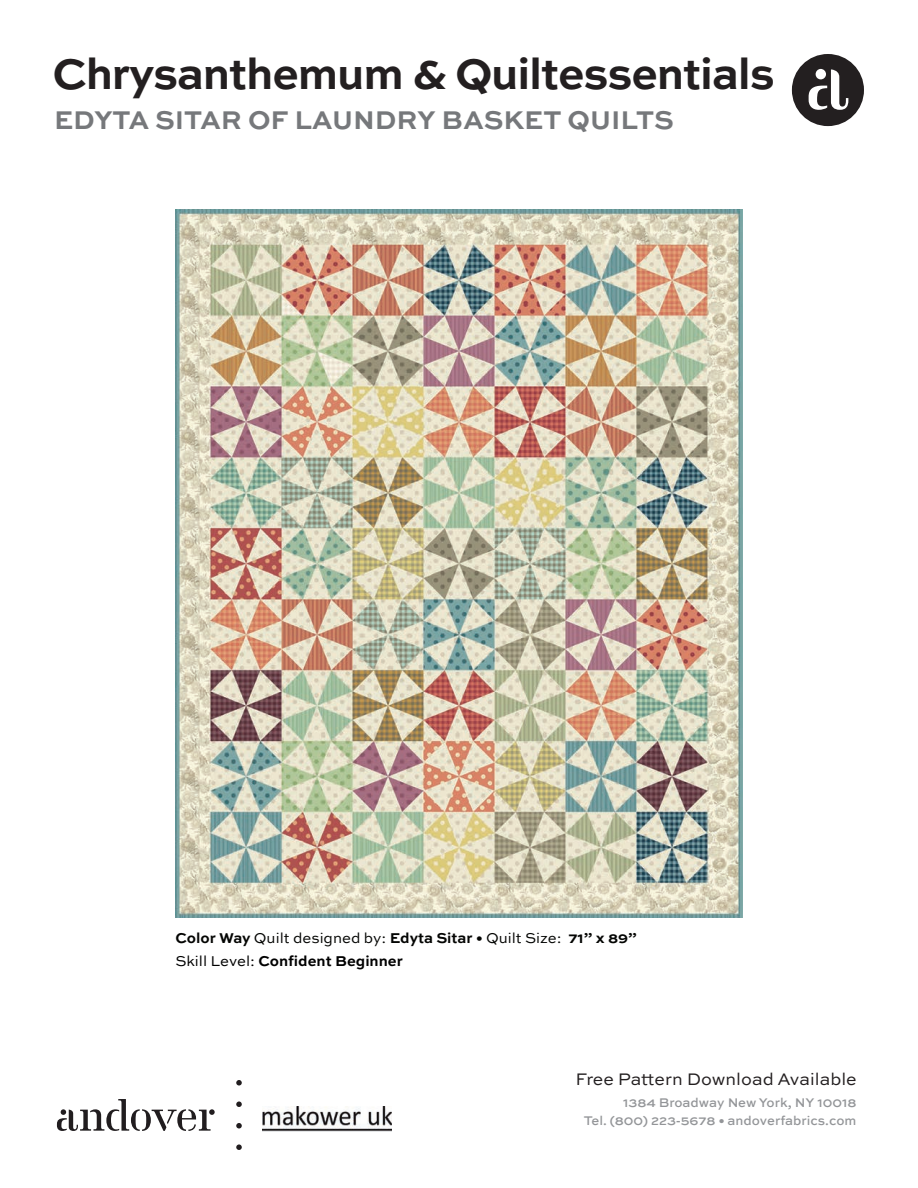
<style>
.page{position:relative;width:918px;height:1188px;background:#fff}
.page>*{position:absolute;margin:0;border:0;box-sizing:border-box;transform-origin:0 0}
.t1{font:700 45px "Sweet Sans Pro";letter-spacing:-.025em;color:#231f20}
.t2{font:700 27px "Sweet Sans Pro";color:#76787b}
.t3{font:17.7px "Sweet Sans Pro";color:#231f20}
.t4{font:15px/22.5px "Sweet Sans Pro";color:#040503}
.t5{font:500 13.2px/18px "Sweet Sans Pro";color:#939598;text-align:right}
.s1{font-weight:700}
.s2{color:#000}
.s3{font-weight:700;color:#000}
</style>
<div class="page">
<div style="left:792px;top:54px;width:72px;height:72px;background:#231f20;border-radius:50%"></div>
<svg style="left:809px;top:69px;width:39px;height:41px"></svg>
<div style="left:816px;top:69px;width:10px;height:10px;background:#fff;border-radius:50%"></div>
<svg style="left:236px;top:1144px;width:6px;height:6px"></svg>
<svg style="left:236px;top:1123px;width:6px;height:5px"></svg>
<svg style="left:236px;top:1101px;width:6px;height:6px"></svg>
<svg style="left:236px;top:1080px;width:6px;height:6px"></svg>
<svg style="left:57px;top:1099px;width:158px;height:32px"></svg>
<img style="left:263px;top:1107px;width:129px;height:25px">
<img style="left:176px;top:209px;width:566px;height:709px">
<h1 class="t1" style="left:52px;top:39px;width:724px">Chrysanthemum &amp; Quiltessentials</h1>
<h2 class="t2" style="left:54px;top:99px;width:621px">EDYTA SITAR OF LAUNDRY BASKET QUILTS</h2>
<p class="t4" style="left:176px;top:926px;width:463px"><span class="s1">Color Way</span> Quilt designed by: <span class="s1">Edyta Sitar</span> • Quilt Size: <span class="s1">71” x 89”<br></span><span class="s2">Skill Level:</span> <span class="s3">Confident Beginner</span></p>
<p class="t3" style="left:576px;top:1066px;width:283px">Free Pattern Download Available</p>
<p class="t5" style="left:584px;top:1093px;width:274px">1384 Broadway New York, NY 10018<br>Tel. (800) 223-5678 • andoverfabrics.com</p>
</div>
